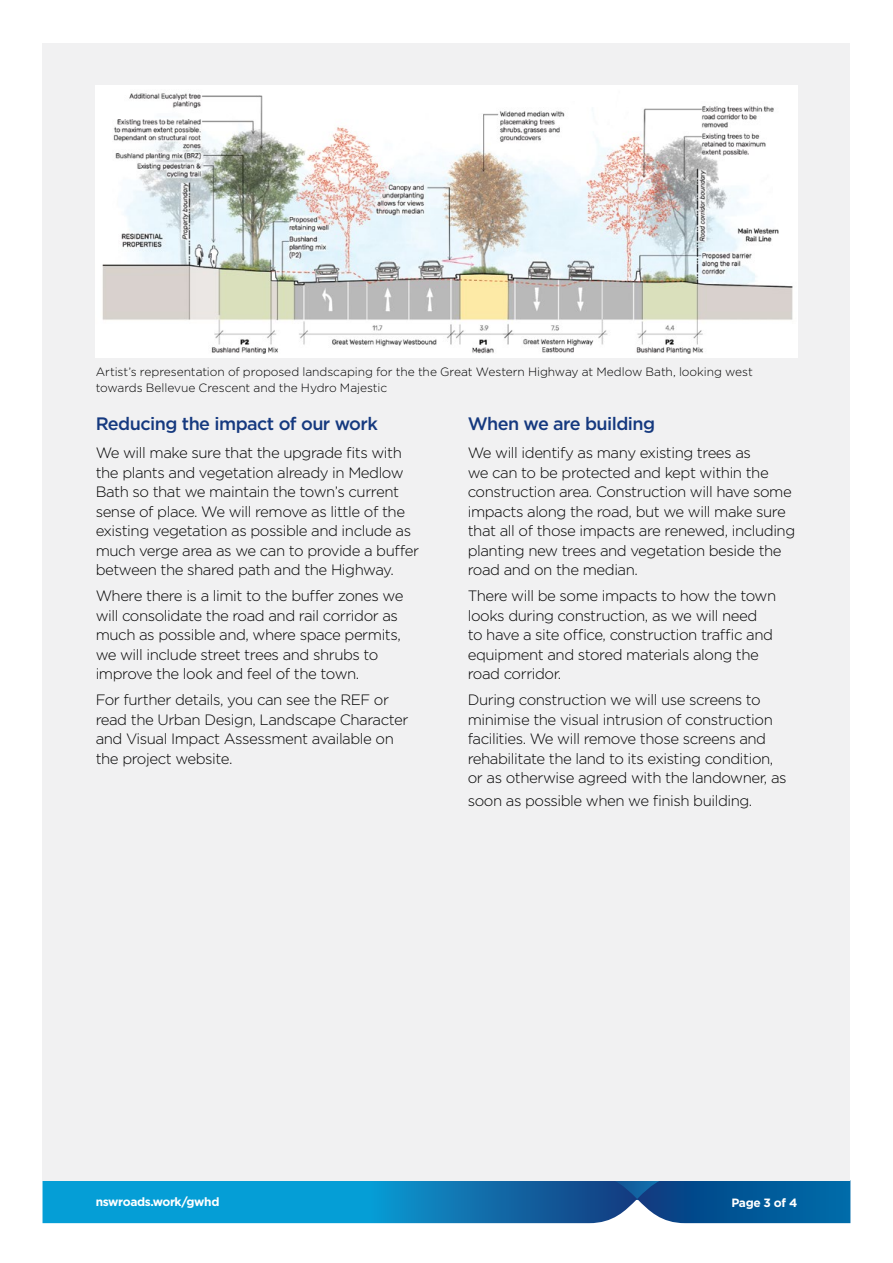
<style>
.page{position:relative;width:893px;height:1263px;background:#fff}
.page>*{position:absolute;margin:0;border:0;box-sizing:border-box;transform-origin:0 0}
.Heading_3{font:500 18px "Gotham";letter-spacing:-.03em;color:#15397f}
.Copy{font:300 15px/19.5px "Gotham";letter-spacing:-.03em;color:#000}
.t1{font:300 12px/15.8px "Gotham";letter-spacing:-.005em;color:#000}
.t2{font:700 12px "Gotham";letter-spacing:-.03em;color:#fff}
</style>
<div class="page">
<svg style="left:43px;top:1181px;width:807px;height:42px;background:#0d7db8"></svg>
<div style="left:43px;top:44px;width:807px;height:1137px;background:#f1f1f2"></div>
<img style="left:96px;top:85px;width:701px;height:273px">
<p class="t1" style="left:96px;top:364px;width:659px">Artist’s representation of proposed landscaping for the the Great Western Highway at Medlow Bath, looking west towards Bellevue Crescent and the Hydro Majestic</p>
<h3 class="Heading_3" style="left:96px;top:412px;width:284px">Reducing the impact of our work</h3>
<p class="Copy" style="left:96px;top:443px;width:325px">We will make sure that the upgrade fits with the plants and vegetation already in Medlow Bath so that we maintain the town’s current sense of place. We will remove as little of the existing vegetation as possible and include as much verge area as we can to provide a buffer between the shared path and the Highway.</p>
<p class="Copy" style="left:96px;top:586px;width:309px">Where there is a limit to the buffer zones we will consolidate the road and rail corridor as much as possible and, where space permits, we will include street trees and shrubs to improve the look and feel of the town.</p>
<p class="Copy" style="left:96px;top:690px;width:314px">For further details, you can see the REF or read the Urban Design, Landscape Character and Visual Impact Assessment available on the project website.</p>
<h3 class="Heading_3" style="left:468px;top:412px;width:189px">When we are building</h3>
<p class="Copy" style="left:468px;top:443px;width:329px">We will identify as many existing trees as<br>we can to be protected and kept within the construction area. Construction will have some impacts along the road, but we will make sure that all of those impacts are renewed, including planting new trees and vegetation beside the road and on the median.</p>
<p class="Copy" style="left:468px;top:586px;width:310px">There will be some impacts to how the town looks during construction, as we will need<br>to have a site office, construction traffic and equipment and stored materials along the road corridor.</p>
<p class="Copy" style="left:468px;top:690px;width:320px">During construction we will use screens to minimise the visual intrusion of construction facilities. We will remove those screens and rehabilitate the land to its existing condition, or as otherwise agreed with the landowner, as</p>
<p class="Copy" style="left:468px;top:790px;width:286px">soon as possible when we finish building.</p>
<p class="t2" style="left:96px;top:1193px;width:125px">nswroads.work/gwhd</p>
<p class="t2" style="left:731px;top:1195px;width:67px">Page 3 of 4</p>
</div>
